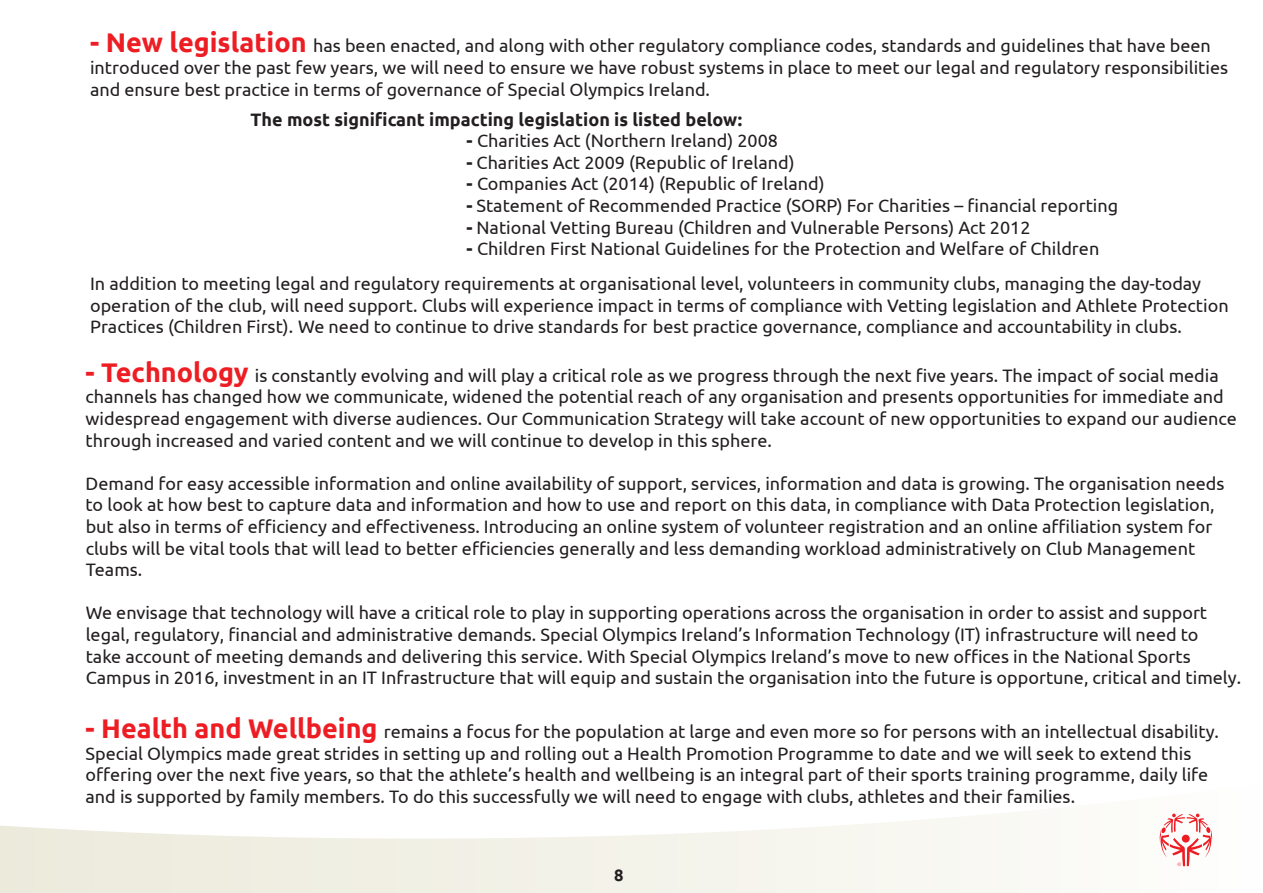
<style>
.page{position:relative;width:1263px;height:893px;background:#fff}
.page>*{position:absolute;margin:0;border:0;box-sizing:border-box;transform-origin:0 0}
.t1{font:18px/21.6px "Ubuntu";color:#231f20}
.t2{font:700 18px "Ubuntu";color:#231f20}
.t3{font:700 16.5px "Ubuntu";color:#231f20}
.s1{font-weight:700;font-size:27px;color:#ed1d24}
.s2{font-weight:700}
</style>
<div class="page">
<svg style="left:0;top:812px;width:1199px;height:81px"></svg>
<svg style="left:1159px;top:814px;width:54px;height:52px"></svg>
<p class="t1" style="left:90px;top:35px;width:1139px"><span class="s1">- New legislation</span> has been enacted, and along with other regulatory compliance codes, standards and guidelines that have been introduced over the past few years, we will need to ensure we have robust systems in place to meet our legal and regulatory responsibilities and ensure best practice in terms of governance of Special Olympics Ireland.</p>
<p class="t2" style="left:250px;top:108px;width:493px">The most significant impacting legislation is listed below:</p>
<p class="t1" style="left:467px;top:129px;width:313px"><span class="s2">-</span> Charities Act (Northern Ireland) 2008</p>
<p class="t1" style="left:467px;top:151px;width:329px"><span class="s2">-</span> Charities Act 2009 (Republic of Ireland)</p>
<p class="t1" style="left:467px;top:173px;width:359px"><span class="s2">-</span> Companies Act (2014) (Republic of Ireland)</p>
<p class="t1" style="left:467px;top:194px;width:653px"><span class="s2">-</span> Statement of Recommended Practice (SORP) For Charities – financial reporting</p>
<p class="t1" style="left:467px;top:216px;width:565px"><span class="s2">-</span> National Vetting Bureau (Children and Vulnerable Persons) Act 2012</p>
<p class="t1" style="left:467px;top:237px;width:634px"><span class="s2">-</span> Children First National Guidelines for the Protection and Welfare of Children</p>
<p class="t1" style="left:90px;top:272px;width:1140px">In addition to meeting legal and regulatory requirements at organisational level, volunteers in community clubs, managing the day-today operation of the club, will need support. Clubs will experience impact in terms of compliance with Vetting legislation and Athlete Protection<br>Practices (Children First). We need to continue to drive standards for best practice governance, compliance and accountability in clubs.</p>
<p class="t1" style="left:86px;top:364px;width:1153px"><span class="s1">- Technology</span> is constantly evolving and will play a critical role as we progress through the next five years. The impact of social media channels has changed how we communicate, widened the potential reach of any organisation and presents opportunities for immediate and widespread engagement with diverse audiences. Our Communication Strategy will take account of new opportunities to expand our audience through increased and varied content and we will continue to develop in this sphere.</p>
<p class="t1" style="left:86px;top:472px;width:1140px">Demand for easy accessible information and online availability of support, services, information and data is growing. The organisation needs to look at how best to capture data and information and how to use and report on this data, in compliance with Data Protection legislation, but also in terms of efficiency and effectiveness. Introducing an online system of volunteer registration and an online affiliation system for clubs will be vital tools that will lead to better efficiencies generally and less demanding workload administratively on Club Management Teams.</p>
<p class="t1" style="left:86px;top:602px;width:1157px">We envisage that technology will have a critical role to play in supporting operations across the organisation in order to assist and support legal, regulatory, financial and administrative demands. Special Olympics Ireland’s Information Technology (IT) infrastructure will need to<br>take account of meeting demands and delivering this service. With Special Olympics Ireland’s move to new offices in the National Sports Campus in 2016, investment in an IT Infrastructure that will equip and sustain the organisation into the future is opportune, critical and timely.</p>
<p class="t1" style="left:86px;top:720px;width:1135px"><span class="s1">- Health and Wellbeing</span> remains a focus for the population at large and even more so for persons with an intellectual disability.<br>Special Olympics made great strides in setting up and rolling out a Health Promotion Programme to date and we will seek to extend this offering over the next five years, so that the athlete’s health and wellbeing is an integral part of their sports training programme, daily life and is supported by family members. To do this successfully we will need to engage with clubs, athletes and their families.</p>
<p class="t3" style="left:614px;top:865px;width:11px">8</p>
</div>
